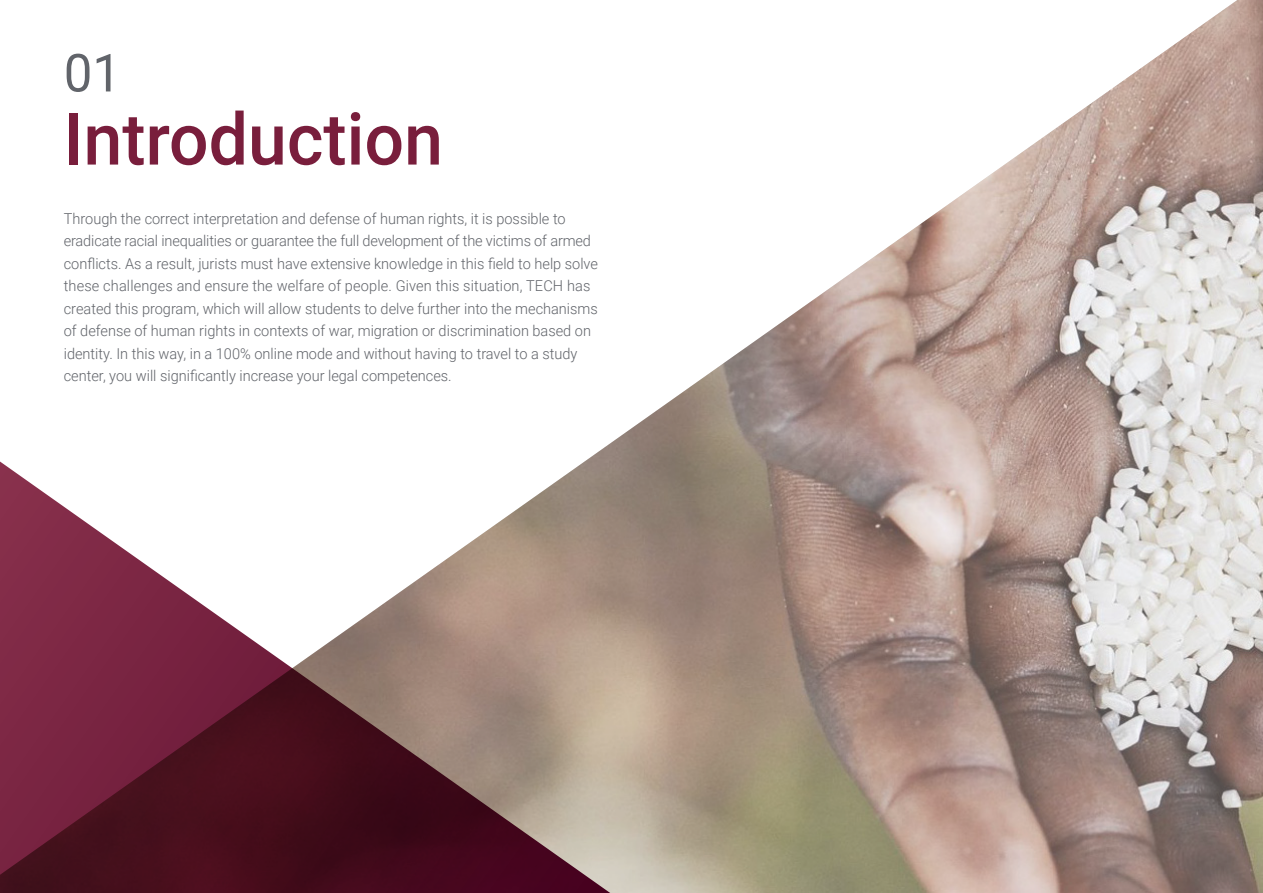
<style>
.page{position:relative;width:1263px;height:893px;background:#fff}
.page>*{position:absolute;margin:0;border:0;box-sizing:border-box;transform-origin:0 0}
.t1{font:500 72px "Roboto";color:#791e3c}
.t2{font:52.5px "Roboto";color:#61646a}
.t3{font:300 15px/22.5px "Roboto";color:#61646a}
</style>
<div class="page">
<img style="left:606px;top:0;width:657px;height:893px">
<svg style="left:0;top:446px;width:640px;height:447px"></svg>
<h2 class="t2" style="left:64px;top:36px;width:59px">01</h2>
<h1 class="t1" style="left:64px;top:89px;width:381px">Introduction</h1>
<p class="t3" style="left:64px;top:207px;width:536px">Through the correct interpretation and defense of human rights, it is possible to eradicate racial inequalities or guarantee the full development of the victims of armed conflicts. As a result, jurists must have extensive knowledge in this field to help solve these challenges and ensure the welfare of people. Given this situation, TECH has created this program, which will allow students to delve further into the mechanisms of defense of human rights in contexts of war, migration or discrimination based on identity. In this way, in a 100% online mode and without having to travel to a study center, you will significantly increase your legal competences.</p>
</div>
